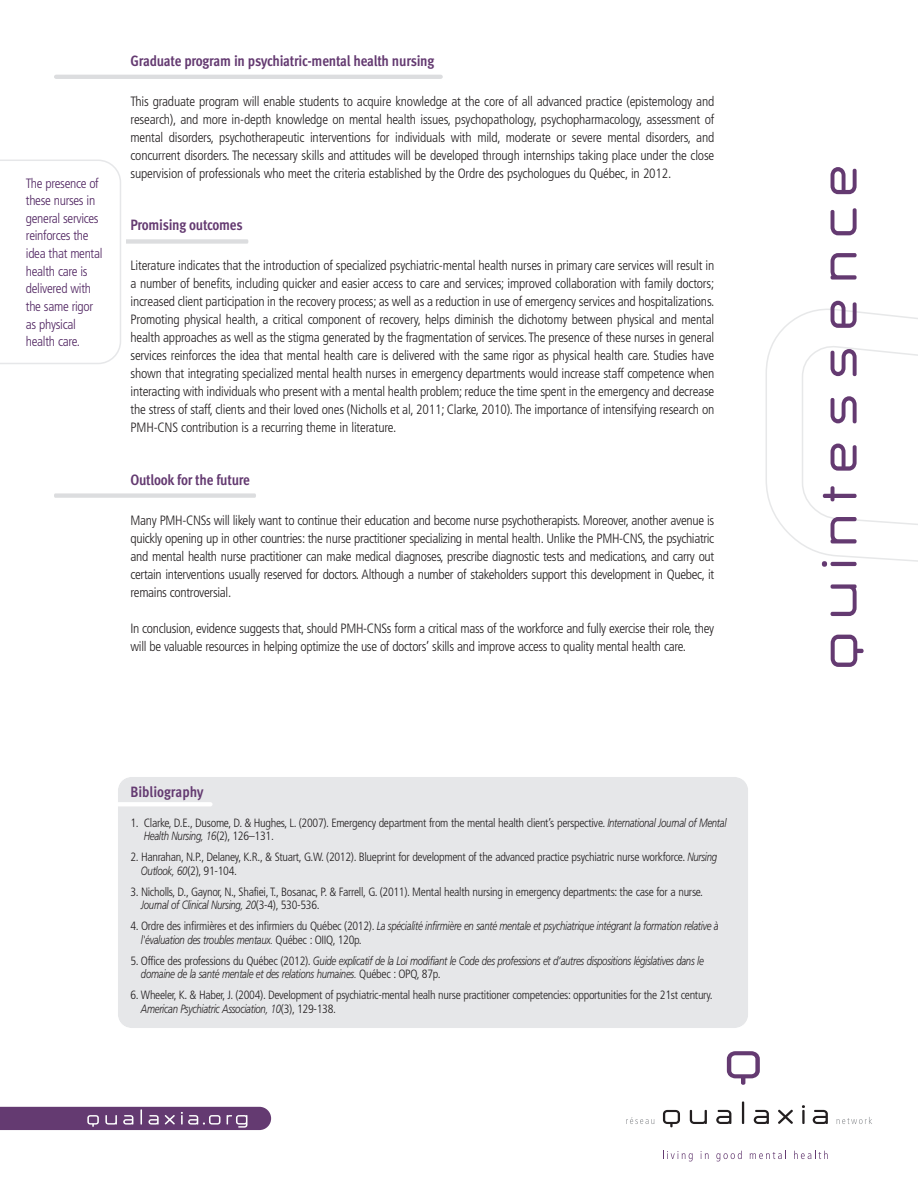
<style>
.page{position:relative;width:918px;height:1188px;background:#fff}
.page>*{position:absolute;margin:0;border:0;box-sizing:border-box;transform-origin:0 0}
.t1{font:700 15px "Meta Cond";letter-spacing:-.015em;color:#643a71}
.t2{font:300 condensed 13.5px/18px "Frutiger";letter-spacing:-.025em;color:#231f20;text-align:justify}
.t3{font:300 condensed 13.5px/17.7px "Frutiger";letter-spacing:-.025em;color:#512662}
.t4{font:300 condensed 12px/13.5px "Frutiger";letter-spacing:-.025em;color:#231f20}
.t5{font:italic 300 12px/13.5px "Frutiger";letter-spacing:-.03em;color:#231f20;scale:.8 1}
.s1{font-style:italic;font-stretch:normal}
.s2{font-style:normal;font-stretch:condensed}
</style>
<div class="page">
<svg style="left:690px;top:1110px;width:17px;height:14px"></svg>
<svg style="left:754px;top:1110px;width:15px;height:14px"></svg>
<svg style="left:813px;top:1110px;width:15px;height:14px"></svg>
<svg style="left:716px;top:1110px;width:15px;height:14px"></svg>
<hr style="left:802px;top:1110px;width:3px;height:14px;background:#231f20">
<hr style="left:742px;top:1101px;width:2px;height:23px;background:#231f20">
<svg style="left:778px;top:1110px;width:15px;height:14px"></svg>
<svg style="left:626px;top:1117px;width:28px;height:7px"></svg>
<svg style="left:837px;top:1117px;width:35px;height:7px"></svg>
<svg style="left:663px;top:1110px;width:17px;height:17px"></svg>
<svg style="left:727px;top:1051px;width:33px;height:34px"></svg>
<svg style="left:0;top:1107px;width:271px;height:23px"></svg>
<svg style="left:831px;top:584px;width:26px;height:32px"></svg>
<svg style="left:766px;top:301px;width:152px;height:266px"></svg>
<svg style="left:831px;top:253px;width:26px;height:27px"></svg>
<svg style="left:831px;top:208px;width:26px;height:27px"></svg>
<svg style="left:831px;top:167px;width:26px;height:27px"></svg>
<svg style="left:831px;top:635px;width:33px;height:32px"></svg>
<svg style="left:663px;top:1151px;width:30px;height:10px"></svg>
<svg style="left:701px;top:1151px;width:8px;height:8px"></svg>
<svg style="left:716px;top:1151px;width:26px;height:10px"></svg>
<svg style="left:750px;top:1151px;width:36px;height:8px"></svg>
<svg style="left:794px;top:1151px;width:34px;height:8px"></svg>
<div style="left:118px;top:777px;width:630px;height:251px;background:#e6e7e9"></div>
<hr style="left:54px;top:802px;width:159px;height:4px;background:#fff;border-radius:2px">
<svg style="left:54px;top:493px;width:202px;height:5px"></svg>
<hr style="left:54px;top:75px;width:389px;height:4px;background:#dcdddf">
<svg style="left:0;top:160px;width:248px;height:204px"></svg>
<p class="t3" style="left:26px;top:174px;width:78px">The presence of these nurses in general services reinforces the idea that mental health care is delivered with the same rigor as physical health care.</p>
<p class="t1" style="left:130px;top:52px;width:305px">Graduate program in psychiatric-mental health nursing</p>
<p class="t2" style="left:130px;top:92px;width:585px">This graduate program will enable students to acquire knowledge at the core of all advanced practice (epistemology and research), and more in-depth knowledge on mental health issues, psychopathology, psychopharmacology, assessment of mental disorders, psychotherapeutic interventions for individuals with mild, moderate or severe mental disorders, and concurrent disorders. The necessary skills and attitudes will be developed through internships taking place under the close supervision of professionals who meet the criteria established by the Ordre des psychologues du Québec, in 2012.</p>
<p class="t1" style="left:130px;top:216px;width:114px">Promising outcomes</p>
<p class="t2" style="left:130px;top:257px;width:585px">Literature indicates that the introduction of specialized psychiatric-mental health nurses in primary care services will result in a number of benefits, including quicker and easier access to care and services; improved collaboration with family doctors; increased client participation in the recovery process; as well as a reduction in use of emergency services and hospitalizations.<br>Promoting physical health, a critical component of recovery, helps diminish the dichotomy between physical and mental health approaches as well as the stigma generated by the fragmentation of services. The presence of these nurses in general services reinforces the idea that mental health care is delivered with the same rigor as physical health care. Studies have shown that integrating specialized mental health nurses in emergency departments would increase staff competence when interacting with individuals who present with a mental health problem; reduce the time spent in the emergency and decrease the stress of staff, clients and their loved ones (Nicholls et al, 2011; Clarke, 2010). The importance of intensifying research on PMH-CNS contribution is a recurring theme in literature.</p>
<p class="t1" style="left:130px;top:471px;width:121px">Outlook for the future</p>
<p class="t2" style="left:130px;top:511px;width:585px">Many PMH-CNSs will likely want to continue their education and become nurse psychotherapists. Moreover, another avenue is quickly opening up in other countries: the nurse practitioner specializing in mental health. Unlike the PMH-CNS, the psychiatric and mental health nurse practitioner can make medical diagnoses, prescribe diagnostic tests and medications, and carry out certain interventions usually reserved for doctors. Although a number of stakeholders support this development in Quebec, it remains controversial.</p>
<p class="t2" style="left:131px;top:619px;width:585px">In conclusion, evidence suggests that, should PMH-CNSs form a critical mass of the workforce and fully exercise their role, they will be valuable resources in helping optimize the use of doctors’ skills and improve access to quality mental health care.</p>
<p class="t1" style="left:130px;top:783px;width:75px">Bibliography</p>
<p class="t4" style="left:144px;top:816px;width:584px;text-indent:-13px">1. Clarke, D.E., Dusome, D. &amp; Hughes, L. (2007). Emergency department from the mental health client’s perspective. <span class="s1">International Journal of Mental<br>Health Nursing, 16</span>(2), 126–131.</p>
<p class="t4" style="left:141px;top:850px;width:578px;text-indent:-10px">2. Hanrahan, N.P., Delaney, K.R., &amp; Stuart, G.W. (2012). Blueprint for development of the advanced practice psychiatric nurse workforce. <span class="s1">Nursing<br>Outlook, 60</span>(2), 91-104.</p>
<p class="t4" style="left:141px;top:885px;width:564px;text-indent:-10px">3. Nicholls, D., Gaynor, N., Shafiei, T., Bosanac, P. &amp; Farrell, G. (2011). Mental health nursing in emergency departments: the case for a nurse.<br><span class="s1">Journal of Clinical Nursing, 20</span>(3-4), 530-536.</p>
<p class="t5" style="left:141px;top:919px;width:724px;text-indent:-10px"><span class="s2">4. Ordre des infirmières et des infirmiers du Québec (2012).</span> La spécialité infirmière en santé mentale et psychiatrique intégrant la formation relative à l'évaluation des troubles mentaux. <span class="s2">Québec : OIIQ, 120p.</span></p>
<p class="t5" style="left:141px;top:954px;width:705px;text-indent:-10px"><span class="s2">5. Office des professions du Québec (2012).</span> Guide explicatif de la Loi modifiant le Code des professions et d’autres dispositions législatives dans le domaine de la santé mentale et des relations humaines. <span class="s2">Québec : OPQ, 87p.</span></p>
<p class="t4" style="left:141px;top:989px;width:573px;text-indent:-10px">6. Wheeler, K. &amp; Haber, J. (2004). Development of psychiatric-mental healh nurse practitioner competencies: opportunities for the 21st century.<br><span class="s1">American Psychiatric Association, 10</span>(3), 129-138.</p>
</div>
